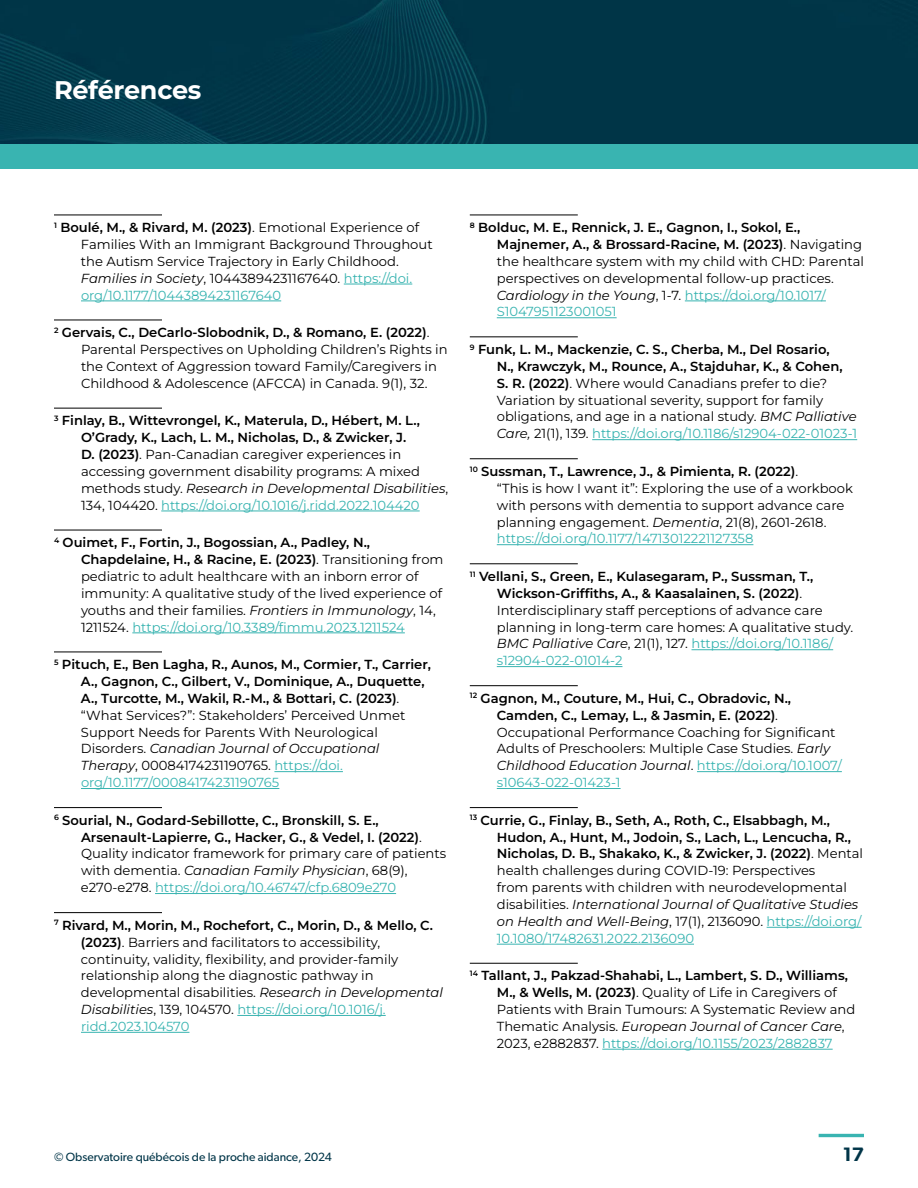
<style>
.page{position:relative;width:918px;height:1188px;background:#fff}
.page>*{position:absolute;margin:0;border:0;box-sizing:border-box;transform-origin:0 0}
.t1{font:700 25.5px "Montserrat";letter-spacing:-.01em;color:#fff}
.t2{font:600 19.5px "Gibson";color:#003548}
.t3{font:13.2px/16.8px "Montserrat";color:#000}
.t4{font:600 13.2px/16.8px "Montserrat";color:#000}
.t5{font:12px "Gibson";color:#003548}
.s1{font-weight:600}
.s2{font-style:italic}
.s3{color:#39b4b1}
.s4{font-weight:400}
.s5{font-weight:400;font-style:italic}
.s6{font-weight:400;color:#39b4b1}
</style>
<div class="page">
<hr style="left:819px;top:1134px;width:45px;height:3px;background:#39b4b1">
<div style="left:0;top:0;width:918px;height:169px;background:#39b4b1"></div>
<img style="left:0;top:0;width:918px;height:143px">
<hr style="left:344px;top:284px;width:68px;height:1px;background:#39b4b1">
<hr style="left:81px;top:301px;width:200px;height:1px;background:#39b4b1">
<hr style="left:161px;top:511px;width:259px;height:1px;background:#39b4b1">
<hr style="left:132px;top:633px;width:273px;height:1px;background:#39b4b1">
<hr style="left:274px;top:771px;width:69px;height:1px;background:#39b4b1">
<hr style="left:81px;top:788px;width:198px;height:1px;background:#39b4b1">
<hr style="left:155px;top:893px;width:241px;height:1px;background:#39b4b1">
<hr style="left:237px;top:1015px;width:149px;height:1px;background:#39b4b1">
<hr style="left:81px;top:1032px;width:108px;height:1px;background:#39b4b1">
<hr style="left:54px;top:215px;width:108px;height:1px;background:#000">
<hr style="left:54px;top:320px;width:108px;height:1px;background:#000">
<hr style="left:54px;top:408px;width:108px;height:1px;background:#000">
<hr style="left:54px;top:530px;width:108px;height:1px;background:#000">
<hr style="left:54px;top:652px;width:108px;height:1px;background:#000">
<hr style="left:54px;top:807px;width:108px;height:1px;background:#000">
<hr style="left:54px;top:912px;width:108px;height:1px;background:#000">
<hr style="left:685px;top:301px;width:141px;height:1px;background:#39b4b1">
<hr style="left:497px;top:317px;width:120px;height:1px;background:#39b4b1">
<hr style="left:592px;top:439px;width:265px;height:1px;background:#39b4b1">
<hr style="left:497px;top:544px;width:256px;height:1px;background:#39b4b1">
<hr style="left:692px;top:649px;width:141px;height:1px;background:#39b4b1">
<hr style="left:497px;top:666px;width:125px;height:1px;background:#39b4b1">
<hr style="left:697px;top:771px;width:145px;height:1px;background:#39b4b1">
<hr style="left:497px;top:788px;width:124px;height:1px;background:#39b4b1">
<hr style="left:767px;top:927px;width:95px;height:1px;background:#39b4b1">
<hr style="left:497px;top:944px;width:197px;height:1px;background:#39b4b1">
<hr style="left:602px;top:1049px;width:231px;height:1px;background:#39b4b1">
<hr style="left:470px;top:215px;width:108px;height:1px;background:#000">
<hr style="left:470px;top:337px;width:108px;height:1px;background:#000">
<hr style="left:470px;top:458px;width:108px;height:1px;background:#000">
<hr style="left:470px;top:564px;width:108px;height:1px;background:#000">
<hr style="left:470px;top:685px;width:108px;height:1px;background:#000">
<hr style="left:470px;top:807px;width:108px;height:1px;background:#000">
<hr style="left:470px;top:963px;width:108px;height:1px;background:#000">
<h1 class="t1" style="left:54px;top:79px;width:149px">Références</h1>
<p class="t3" style="left:81px;top:220px;width:353px;text-indent:-27px"><sup>1</sup> <span class="s1">Boulé, M., &amp; Rivard, M. (2023)</span>. Emotional Experience of Families With an Immigrant Background Throughout the Autism Service Trajectory in Early Childhood.<br><span class="s2">Families in Society</span>, 10443894231167640. <span class="s3">https://doi. org/10.1177/10443894231167640</span></p>
<p class="t3" style="left:81px;top:325px;width:368px;text-indent:-27px"><sup>2</sup> <span class="s1">Gervais, C., DeCarlo-Slobodnik, D., &amp; Romano, E. (2022)</span>.<br>Parental Perspectives on Upholding Children’s Rights in the Context of Aggression toward Family/Caregivers in Childhood &amp; Adolescence (AFCCA) in Canada. 9(1), 32.</p>
<p class="t3" style="left:81px;top:413px;width:369px;text-indent:-27px"><sup>3</sup> <span class="s1">Finlay, B., Wittevrongel, K., Materula, D., Hébert, M. L., O’Grady, K., Lach, L. M., Nicholas, D., &amp; Zwicker, J.<br>D. (2023)</span>. Pan-Canadian caregiver experiences in accessing government disability programs: A mixed methods study. <span class="s2">Research in Developmental Disabilities</span>, 134, 104420. <span class="s3">https://doi.org/10.1016/j.ridd.2022.104420</span></p>
<p class="t3" style="left:81px;top:535px;width:364px;text-indent:-27px"><sup>4</sup> <span class="s1">Ouimet, F., Fortin, J., Bogossian, A., Padley, N., Chapdelaine, H., &amp; Racine, E. (2023)</span>. Transitioning from pediatric to adult healthcare with an inborn error of immunity: A qualitative study of the lived experience of youths and their families. <span class="s2">Frontiers in Immunology</span>, 14, 1211524. <span class="s3">https://doi.org/10.3389/fimmu.2023.1211524</span></p>
<p class="t4" style="left:81px;top:656px;width:352px;text-indent:-27px"><sup>5</sup> Pituch, E., Ben Lagha, R., Aunos, M., Cormier, T., Carrier, A., Gagnon, C., Gilbert, V., Dominique, A., Duquette, A., Turcotte, M., Wakil, R.-M., &amp; Bottari, C. (2023)<span class="s4">. “What Services?”: Stakeholders’ Perceived Unmet Support Needs for Parents With Neurological Disorders.</span> <span class="s5">Canadian Journal of Occupational Therapy</span><span class="s4">, 00084174231190765.</span> <span class="s6">https://doi. org/10.1177/00084174231190765</span></p>
<p class="t4" style="left:81px;top:811px;width:367px;text-indent:-27px"><sup>6</sup> Sourial, N., Godard-Sebillotte, C., Bronskill, S. E., Arsenault-Lapierre, G., Hacker, G., &amp; Vedel, I. (2022)<span class="s4">.<br>Quality indicator framework for primary care of patients with dementia.</span> <span class="s5">Canadian Family Physician</span><span class="s4">, 68(9), e270-e278.</span> <span class="s6">https://doi.org/10.46747/cfp.6809e270</span></p>
<p class="t3" style="left:81px;top:918px;width:363px;text-indent:-27px"><sup>7</sup> <span class="s1">Rivard, M., Morin, M., Rochefort, C., Morin, D., &amp; Mello, C. (2023)</span>. Barriers and facilitators to accessibility, continuity, validity, flexibility, and provider-family relationship along the diagnostic pathway in developmental disabilities. <span class="s2">Research in Developmental Disabilities</span>, 139, 104570. <span class="s3">https://doi.org/10.1016/j. ridd.2023.104570</span></p>
<p class="t3" style="left:497px;top:220px;width:369px;text-indent:-27px"><sup>8</sup> <span class="s1">Bolduc, M. E., Rennick, J. E., Gagnon, I., Sokol, E., Majnemer, A., &amp; Brossard-Racine, M. (2023)</span>. Navigating the healthcare system with my child with CHD: Parental perspectives on developmental follow-up practices.<br><span class="s2">Cardiology in the Young</span>, 1-7. <span class="s3">https://doi.org/10.1017/ S1047951123001051</span></p>
<p class="t3" style="left:497px;top:342px;width:362px;text-indent:-27px"><sup>9</sup> <span class="s1">Funk, L. M., Mackenzie, C. S., Cherba, M., Del Rosario,<br>N., Krawczyk, M., Rounce, A., Stajduhar, K., &amp; Cohen, S. R. (2022)</span>. Where would Canadians prefer to die?<br>Variation by situational severity, support for family obligations, and age in a national study. <span class="s2">BMC Palliative Care,</span> 21(1), 139. <span class="s3">https://doi.org/10.1186/s12904-022-01023-1</span></p>
<p class="t3" style="left:497px;top:464px;width:358px;text-indent:-27px"><sup>10</sup> <span class="s1">Sussman, T., Lawrence, J., &amp; Pimienta, R. (2022)</span>.<br>“This is how I want it”: Exploring the use of a workbook with persons with dementia to support advance care planning engagement. <span class="s2">Dementia</span>, 21(8), 2601-2618. <span class="s3">https://doi.org/10.1177/14713012221127358</span></p>
<p class="t3" style="left:497px;top:569px;width:358px;text-indent:-27px"><sup>11</sup> <span class="s1">Vellani, S., Green, E., Kulasegaram, P., Sussman, T., Wickson-Griffiths, A., &amp; Kaasalainen, S. (2022)</span>.<br>Interdisciplinary staff perceptions of advance care planning in long-term care homes: A qualitative study.<br><span class="s2">BMC Palliative Care</span>, 21(1), 127. <span class="s3">https://doi.org/10.1186/ s12904-022-01014-2</span></p>
<p class="t3" style="left:497px;top:691px;width:347px;text-indent:-27px"><sup>12</sup> <span class="s1">Gagnon, M., Couture, M., Hui, C., Obradovic, N., Camden, C., Lemay, L., &amp; Jasmin, E. (2022)</span>.<br>Occupational Performance Coaching for Significant Adults of Preschoolers: Multiple Case Studies. <span class="s2">Early Childhood Education Journal</span>. <span class="s3">https://doi.org/10.1007/ s10643-022-01423-1</span></p>
<p class="t4" style="left:497px;top:811px;width:368px;text-indent:-27px"><sup>13</sup> Currie, G., Finlay, B., Seth, A., Roth, C., Elsabbagh, M., Hudon, A., Hunt, M., Jodoin, S., Lach, L., Lencucha, R., Nicholas, D. B., Shakako, K., &amp; Zwicker, J. (2022)<span class="s4">. Mental health challenges during COVID-19: Perspectives<br>from parents with children with neurodevelopmental disabilities.</span> <span class="s5">International Journal of Qualitative Studies on Health and Well-Being</span><span class="s4">, 17(1), 2136090.</span> <span class="s6">https://doi.org/ 10.1080/17482631.2022.2136090</span></p>
<p class="t3" style="left:497px;top:968px;width:360px;text-indent:-27px"><sup>14</sup> <span class="s1">Tallant, J., Pakzad-Shahabi, L., Lambert, S. D., Williams, M., &amp; Wells, M. (2023)</span>. Quality of Life in Caregivers of Patients with Brain Tumours: A Systematic Review and Thematic Analysis. <span class="s2">European Journal of Cancer Care</span>, 2023, e2882837. <span class="s3">https://doi.org/10.1155/2023/2882837</span></p>
<p class="t5" style="left:54px;top:1153px;width:279px">© Observatoire québécois de la proche aidance, 2024</p>
<h2 class="t2" style="left:843px;top:1143px;width:23px">17</h2>
</div>
